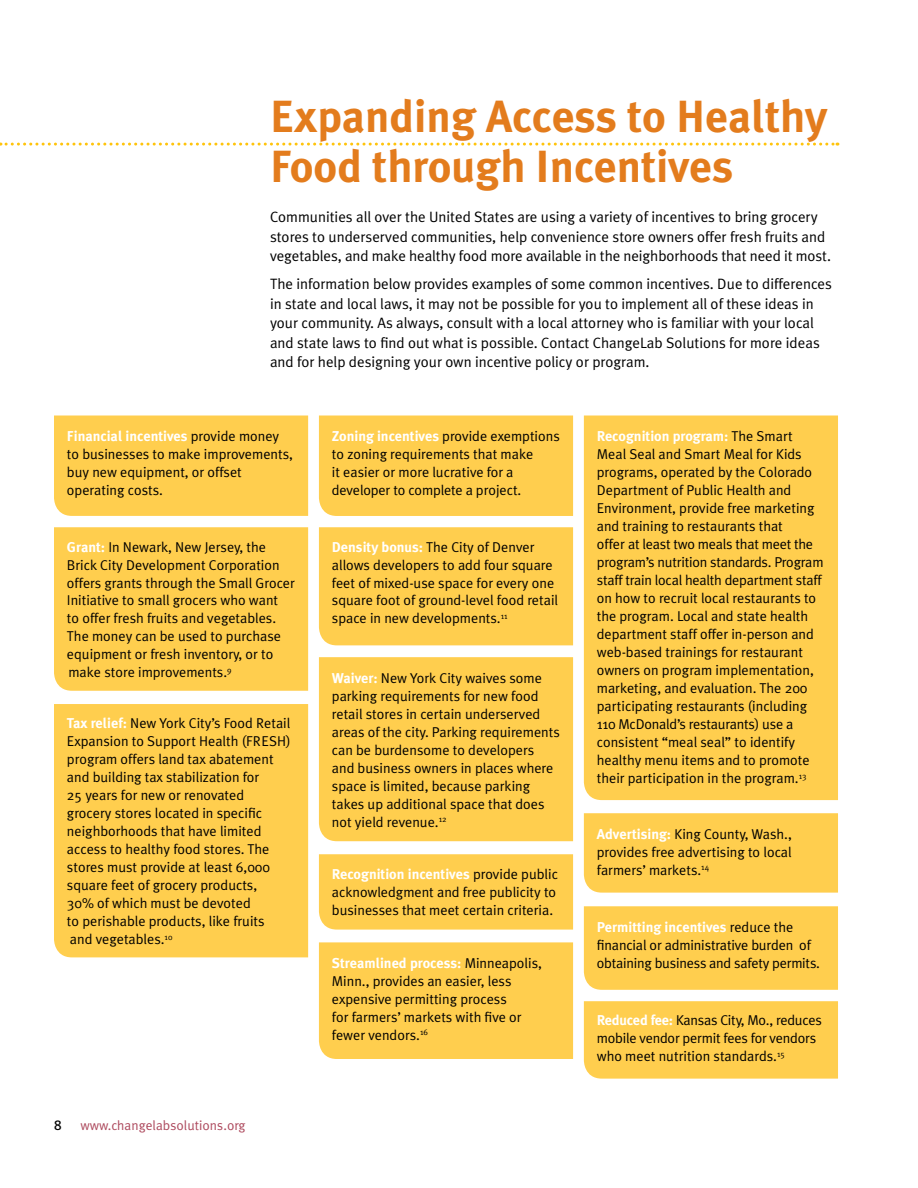
<style>
.page{position:relative;width:918px;height:1188px;background:#fff}
.page>*{position:absolute;margin:0;border:0;box-sizing:border-box;transform-origin:0 0}
.t1{font:700 45px/49.5px "Meta Plus";color:#e37c1d}
.t2{font:15px/19.5px "Meta Plus Normal";color:#000}
.t3{font:14.25px/18px "Meta Plus Normal";color:#000}
.t4{font:700 14.25px "Meta Plus";color:#fff}
.t5{font:13.5px "Meta";letter-spacing:.005em;color:#ad495d}
.t6{font:13.5px "Frutiger";color:#000}
.s1{font-family:"Meta Plus Normal";font-weight:400;color:#000}
.s2{font-family:"Meta Plus";font-weight:700;color:#fff}
</style>
<div class="page">
<div style="left:54px;top:416px;width:254px;height:100px;background:#ffce4e"></div>
<div style="left:54px;top:527px;width:254px;height:164px;background:#ffce4e"></div>
<div style="left:54px;top:704px;width:254px;height:253px;background:#ffce4e"></div>
<div style="left:319px;top:416px;width:254px;height:100px;background:#ffce4e"></div>
<div style="left:319px;top:527px;width:254px;height:118px;background:#ffce4e"></div>
<div style="left:319px;top:657px;width:254px;height:184px;background:#ffce4e"></div>
<div style="left:319px;top:854px;width:254px;height:76px;background:#ffce4e"></div>
<div style="left:584px;top:416px;width:254px;height:384px;background:#ffce4e"></div>
<div style="left:584px;top:813px;width:254px;height:80px;background:#ffce4e"></div>
<div style="left:584px;top:906px;width:254px;height:84px;background:#ffce4e"></div>
<div style="left:584px;top:1001px;width:254px;height:78px;background:#ffce4e"></div>
<div style="left:319px;top:942px;width:254px;height:117px;background:#ffce4e"></div>
<svg style="left:0;top:143px;width:838px;height:3px"></svg>
<h1 class="t1" style="left:270px;top:92px;width:560px">Expanding Access to Healthy<br>Food through Incentives</h1>
<p class="t2" style="left:270px;top:207px;width:563px">Communities all over the United States are using a variety of incentives to bring grocery stores to underserved communities, help convenience store owners offer fresh fruits and vegetables, and make healthy food more available in the neighborhoods that need it most.</p>
<p class="t2" style="left:270px;top:274px;width:564px">The information below provides examples of some common incentives. Due to differences in state and local laws, it may not be possible for you to implement all of these ideas in your community. As always, consult with a local attorney who is familiar with your local and state laws to find out what is possible. Contact ChangeLab Solutions for more ideas and for help designing your own incentive policy or program.</p>
<p class="t4" style="left:67px;top:428px;width:214px">Financial incentives <span class="s1">provide money</span></p>
<p class="t3" style="left:67px;top:445px;width:228px">to businesses to make improvements, buy new equipment, or offset operating costs.</p>
<p class="t3" style="left:67px;top:537px;width:229px"><span class="s2">Grant:</span> In Newark, New Jersey, the Brick City Development Corporation offers grants through the Small Grocer Initiative to small grocers who want<br>to offer fresh fruits and vegetables.<br>The money can be used to purchase equipment or fresh inventory, or to make store improvements.<sup>9</sup></p>
<p class="t3" style="left:67px;top:714px;width:226px"><span class="s2">Tax relief:</span> New York City’s Food Retail<br>Expansion to Support Health (FRESH) program offers land tax abatement and building tax stabilization for<br>25 years for new or renovated grocery stores located in specific neighborhoods that have limited access to healthy food stores. The stores must provide at least 6,000 square feet of grocery products,<br>30% of which must be devoted<br>to perishable products, like fruits<br>and vegetables.<sup>10</sup></p>
<p class="t6" style="left:54px;top:1117px;width:9px">8</p>
<p class="t5" style="left:80px;top:1117px;width:167px">www.changelabsolutions.org</p>
<p class="t3" style="left:332px;top:427px;width:229px"><span class="s2">Zoning incentives</span> provide exemptions to zoning requirements that make<br>it easier or more lucrative for a developer to complete a project.</p>
<p class="t3" style="left:332px;top:537px;width:228px"><span class="s2">Density bonus:</span> The City of Denver allows developers to add four square feet of mixed-use space for every one square foot of ground-level food retail space in new developments.<sup>11</sup></p>
<p class="t3" style="left:332px;top:669px;width:229px"><span class="s2">Waiver:</span> New York City waives some parking requirements for new food retail stores in certain underserved areas of the city. Parking requirements can be burdensome to developers and business owners in places where space is limited, because parking takes up additional space that does not yield revenue.<sup>12</sup></p>
<p class="t4" style="left:332px;top:865px;width:228px">Recognition incentives <span class="s1">provide public</span></p>
<p class="t3" style="left:332px;top:882px;width:226px">acknowledgment and free publicity to businesses that meet certain criteria.</p>
<p class="t4" style="left:332px;top:955px;width:212px">Streamlined process: <span class="s1">Minneapolis,</span></p>
<p class="t3" style="left:332px;top:972px;width:191px">Minn., provides an easier, less expensive permitting process for farmers’ markets with five or fewer vendors.<sup>16</sup></p>
<p class="t4" style="left:597px;top:428px;width:197px">Recognition program: <span class="s1">The Smart</span></p>
<p class="t3" style="left:597px;top:445px;width:228px">Meal Seal and Smart Meal for Kids programs, operated by the Colorado Department of Public Health and Environment, provide free marketing and training to restaurants that<br>offer at least two meals that meet the program’s nutrition standards. Program staff train local health department staff on how to recruit local restaurants to the program. Local and state health department staff offer in-person and web-based trainings for restaurant owners on program implementation, marketing, and evaluation. The 200 participating restaurants (including 110 McDonald’s restaurants) use a consistent “meal seal” to identify healthy menu items and to promote their participation in the program.<sup>13</sup></p>
<p class="t3" style="left:597px;top:825px;width:197px;text-align:justify"><span class="s2">Advertising:</span> King County, Wash., provides free advertising to local farmers’ markets.<sup>14</sup></p>
<p class="t4" style="left:597px;top:919px;width:198px">Permitting incentives <span class="s1">reduce the</span></p>
<p class="t3" style="left:597px;top:936px;width:225px">financial or administrative burden of obtaining business and safety permits.</p>
<p class="t3" style="left:597px;top:1011px;width:227px"><span class="s2">Reduced fee:</span> Kansas City, Mo., reduces mobile vendor permit fees for vendors who meet nutrition standards.<sup>15</sup></p>
</div>
